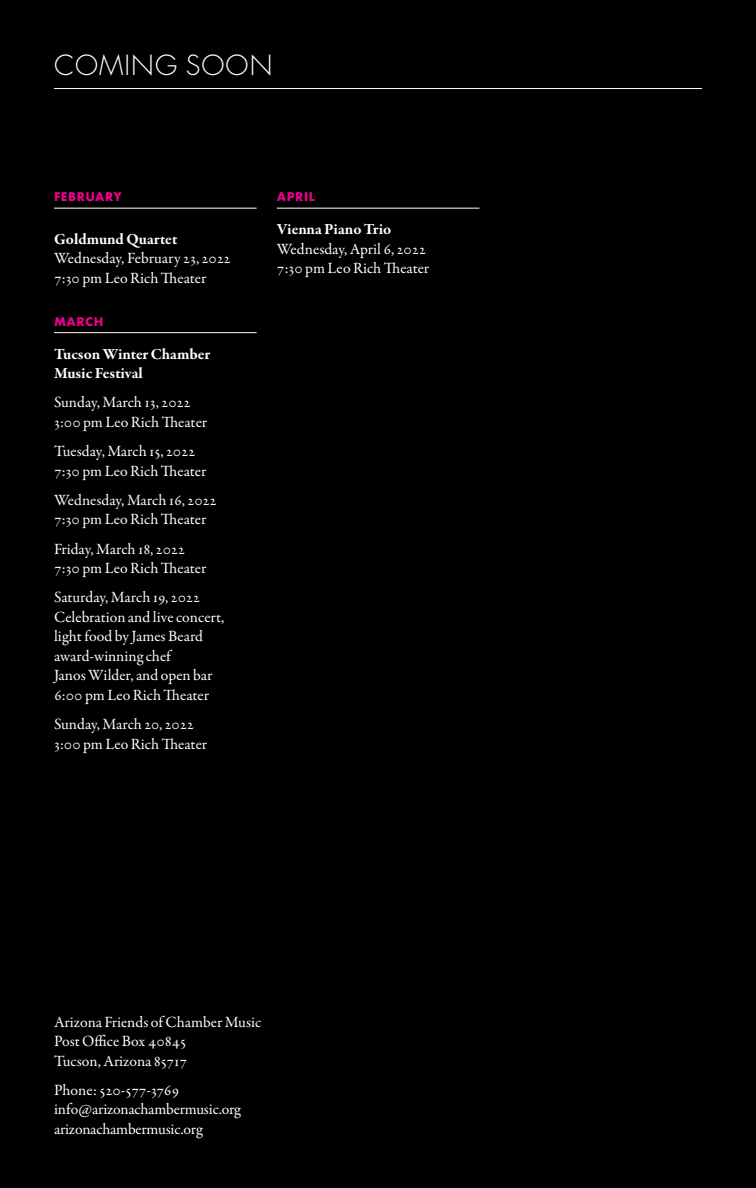
<style>
.page{position:relative;width:756px;height:1188px;background:#000}
.page>*{position:absolute;margin:0;border:0;box-sizing:border-box;transform-origin:0 0}
.t1{font:300 27px "Futura";letter-spacing:.04em;color:#fff}
.t2{font:15.75px/19.5px "Garamond Premr Pro";color:#fff}
.t3{font:700 15.75px/19.5px "Garamond Premr Pro";color:#fff}
.t4{font:700 11.7px "Futura";letter-spacing:.05em;color:#ec008c}
</style>
<div class="page">
<hr style="left:54px;top:208px;width:203px;height:1px;background:#fff">
<hr style="left:54px;top:332px;width:203px;height:1px;background:#fff">
<hr style="left:277px;top:208px;width:202px;height:1px;background:#fff">
<hr style="left:54px;top:88px;width:648px;height:1px;background:#fff">
<h1 class="t1" style="left:54px;top:48px;width:220px">COMING SOON</h1>
<p class="t4" style="left:54px;top:188px;width:70px">FEBRUARY</p>
<p class="t3" style="left:54px;top:229px;width:125px">Goldmund Quartet</p>
<p class="t2" style="left:54px;top:249px;width:178px">Wednesday, February 23, 2022<br>7:30 pm Leo Rich Theater</p>
<p class="t4" style="left:54px;top:313px;width:51px">MARCH</p>
<p class="t3" style="left:54px;top:344px;width:158px">Tucson Winter Chamber<br>Music Festival</p>
<p class="t2" style="left:54px;top:393px;width:155px">Sunday, March 13, 2022<br>3:00 pm Leo Rich Theater</p>
<p class="t2" style="left:54px;top:442px;width:154px">Tuesday, March 15, 2022<br>7:30 pm Leo Rich Theater</p>
<p class="t2" style="left:54px;top:491px;width:164px">Wednesday, March 16, 2022<br>7:30 pm Leo Rich Theater</p>
<p class="t2" style="left:54px;top:539px;width:154px">Friday, March 18, 2022<br>7:30 pm Leo Rich Theater</p>
<p class="t2" style="left:54px;top:588px;width:172px">Saturday, March 19, 2022<br>Celebration and live concert, light food by James Beard award-winning chef<br>Janos Wilder, and open bar<br>6:00 pm Leo Rich Theater</p>
<p class="t2" style="left:54px;top:715px;width:155px">Sunday, March 20, 2022<br>3:00 pm Leo Rich Theater</p>
<p class="t4" style="left:277px;top:188px;width:40px">APRIL</p>
<p class="t3" style="left:277px;top:220px;width:116px">Vienna Piano Trio</p>
<p class="t2" style="left:277px;top:239px;width:154px">Wednesday, April 6, 2022<br>7:30 pm Leo Rich Theater</p>
<p class="t2" style="left:54px;top:1012px;width:209px">Arizona Friends of Chamber Music<br>Post Office Box 40845<br>Tucson, Arizona 85717</p>
<p class="t2" style="left:54px;top:1081px;width:188px">Phone: 520-577-3769 info@arizonachambermusic.org arizonachambermusic.org</p>
</div>
